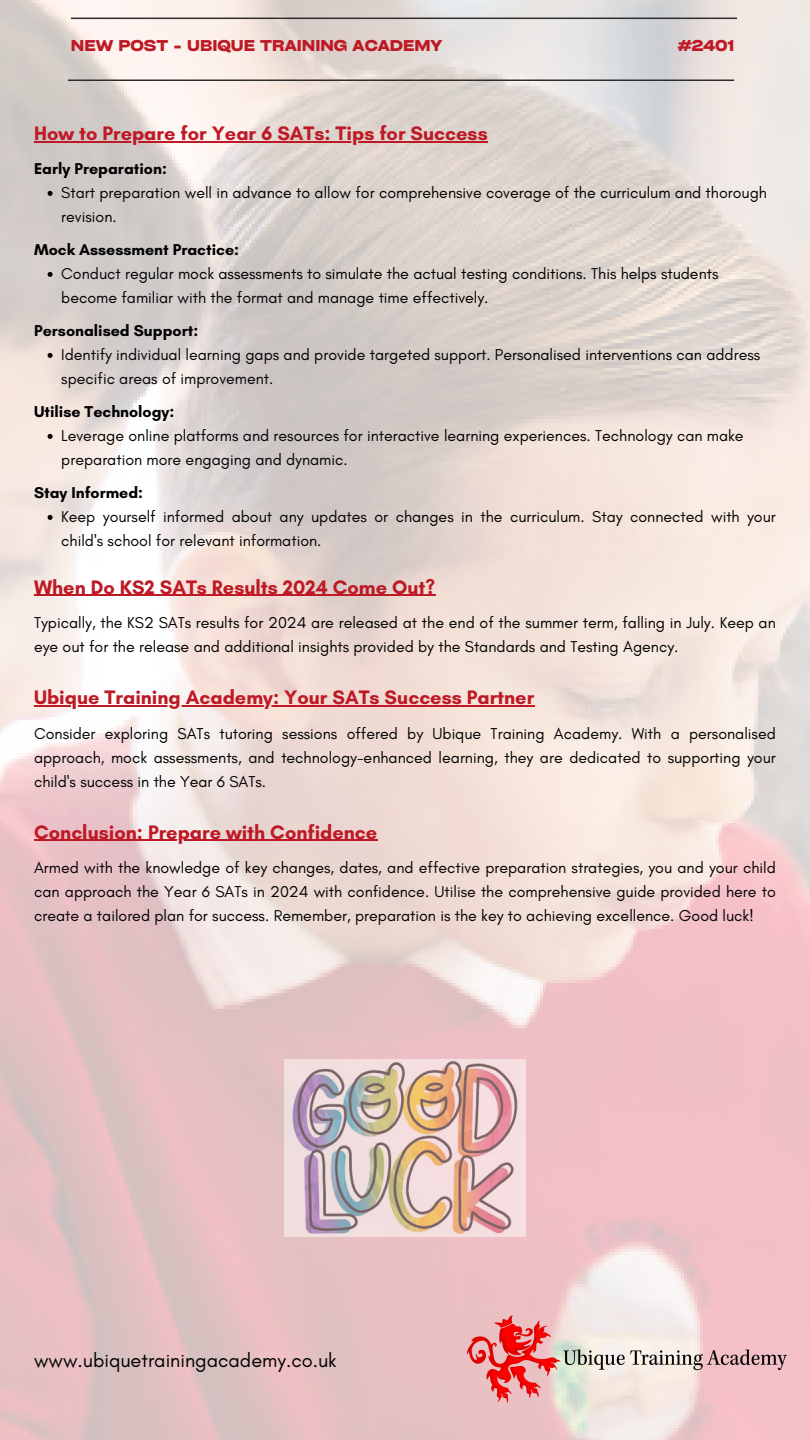
<style>
.page{position:relative;width:810px;height:1440px;background:#fff}
.page>*{position:absolute;margin:0;border:0;box-sizing:border-box;transform-origin:0 0}
.t1{font:20px "Glacial Indifference";color:#000}
.t2{font:700 19.9px "Glacial Indifference";color:#be1925}
.t3{font:16px/24px "Glacial Indifference";color:#000}
.t4{font:700 16px "Glacial Indifference";color:#000}
.t5{font:700 expanded 15px "Cy Grotesk";color:#be1925}
</style>
<div class="page">
<img style="left:0;top:0;width:810px;height:1440px">
<hr style="left:68px;top:80px;width:666px;height:1px;background:#2e2d2d">
<hr style="left:71px;top:18px;width:666px;height:1px;background:#2e2d2d">
<hr style="left:34px;top:595px;width:401px;height:1px;background:#be1925">
<hr style="left:34px;top:705px;width:500px;height:2px;background:#be1925">
<hr style="left:34px;top:840px;width:343px;height:1px;background:#be1925">
<img style="left:467px;top:1316px;width:319px;height:87px">
<img style="left:284px;top:1059px;width:242px;height:177px">
<hr style="left:34px;top:141px;width:454px;height:1px;background:#be1925">
<svg style="left:48px;top:191px;width:5px;height:5px"></svg>
<svg style="left:48px;top:272px;width:5px;height:5px"></svg>
<svg style="left:48px;top:353px;width:5px;height:5px"></svg>
<svg style="left:48px;top:434px;width:5px;height:5px"></svg>
<svg style="left:48px;top:515px;width:5px;height:5px"></svg>
<p class="t5" style="left:71px;top:36px;width:373px">NEW POST - UBIQUE TRAINING ACADEMY</p>
<h4 class="t5" style="left:678px;top:36px;width:58px">#2401</h4>
<p class="t2" style="left:34px;top:121px;width:455px">How to Prepare for Year 6 SATs: Tips for Success</p>
<h4 class="t4" style="left:34px;top:159px;width:134px">Early Preparation:</h4>
<p class="t3" style="left:61px;top:181px;width:707px">Start preparation well in advance to allow for comprehensive coverage of the curriculum and thorough revision.</p>
<h1 class="t4" style="left:34px;top:240px;width:207px">Mock Assessment Practice:</h1>
<p class="t3" style="left:61px;top:262px;width:659px">Conduct regular mock assessments to simulate the actual testing conditions. This helps students become familiar with the format and manage time effectively.</p>
<h1 class="t4" style="left:34px;top:321px;width:166px">Personalised Support:</h1>
<p class="t3" style="left:61px;top:343px;width:701px">Identify individual learning gaps and provide targeted support. Personalised interventions can address specific areas of improvement.</p>
<h1 class="t4" style="left:34px;top:402px;width:142px">Utilise Technology:</h1>
<p class="t3" style="left:61px;top:424px;width:684px">Leverage online platforms and resources for interactive learning experiences. Technology can make preparation more engaging and dynamic.</p>
<h2 class="t4" style="left:34px;top:483px;width:111px">Stay Informed:</h2>
<p class="t3" style="left:61px;top:505px;width:716px">Keep yourself informed about any updates or changes in the curriculum. Stay connected with your child's school for relevant information.</p>
<h3 class="t2" style="left:34px;top:575px;width:403px">When Do KS2 SATs Results 2024 Come Out?</h3>
<h3 class="t3" style="left:34px;top:610px;width:743px">Typically, the KS2 SATs results for 2024 are released at the end of the summer term, falling in July. Keep an eye out for the release and additional insights provided by the Standards and Testing Agency.</h3>
<h1 class="t2" style="left:34px;top:685px;width:502px">Ubique Training Academy: Your SATs Success Partner</h1>
<h4 class="t3" style="left:34px;top:721px;width:743px;text-align:justify">Consider exploring SATs tutoring sessions offered by Ubique Training Academy. With a personalised approach, mock assessments, and technology-enhanced learning, they are dedicated to supporting your child's success in the Year 6 SATs.</h4>
<p class="t2" style="left:34px;top:820px;width:345px">Conclusion: Prepare with Confidence</p>
<h4 class="t3" style="left:34px;top:855px;width:743px;text-align:justify">Armed with the knowledge of key changes, dates, and effective preparation strategies, you and your child can approach the Year 6 SATs in 2024 with confidence. Utilise the comprehensive guide provided here to create a tailored plan for success. Remember, preparation is the key to achieving excellence. Good luck!</h4>
<p class="t1" style="left:34px;top:1348px;width:304px">www.ubiquetrainingacademy.co.uk</p>
</div>
